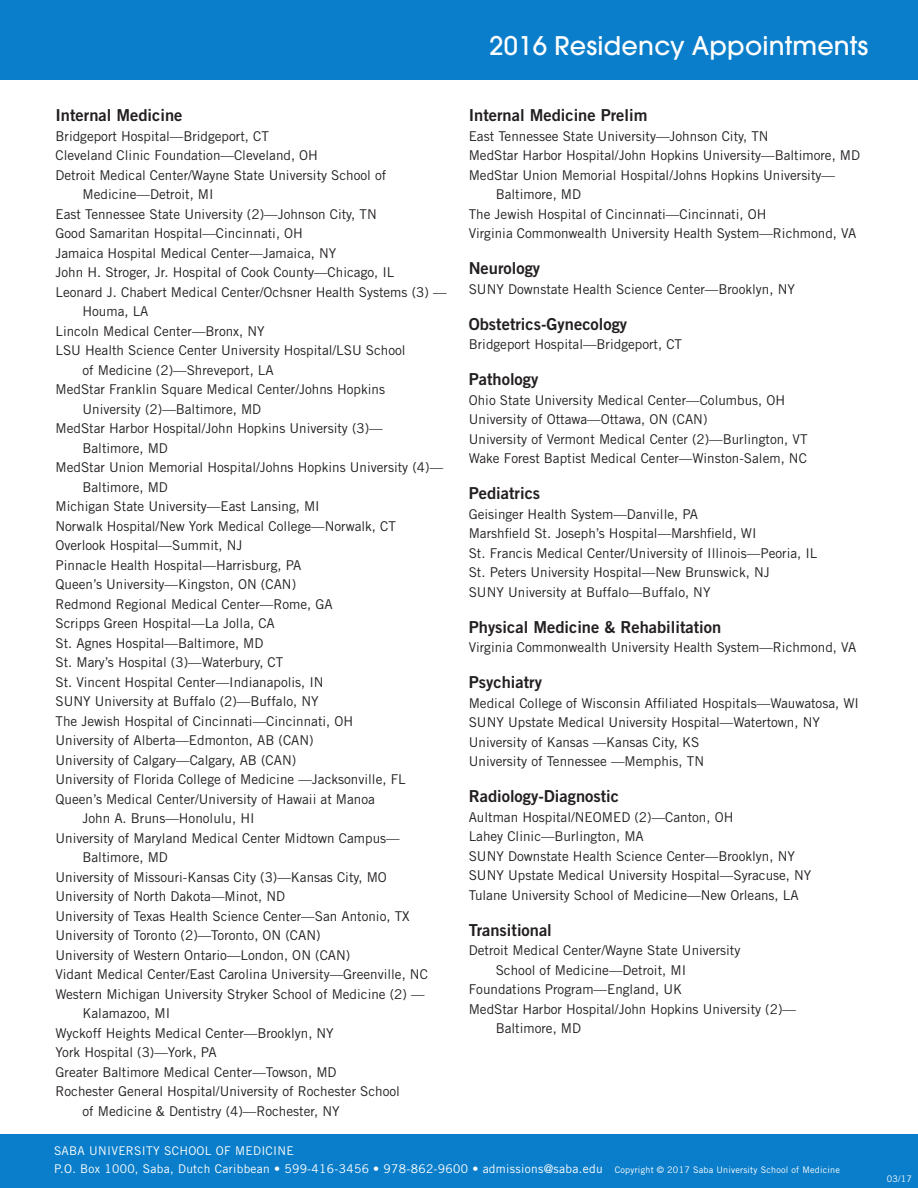
<style>
.page{position:relative;width:918px;height:1188px;background:#fff}
.page>*{position:absolute;margin:0;border:0;box-sizing:border-box;transform-origin:0 0}
.t1{font:500 25.5px "Avant Garde";letter-spacing:.01em;color:#fff}
.Heads{font:16.5px "Trade Gothic Bold Two";color:#231f20}
.Schools{font:16.5px "Trade Gothic Bold Two";color:#231f20}
.Schools-2{font:13.5px/19.5px "Trade Gothic";color:#231f20}
.Blue_Box{font:12px "Trade Gothic";letter-spacing:.025em;color:#fff}
.Blue_Box-2{font:9px "Trade Gothic";color:#fff}
.s1{font-size:9px}
</style>
<div class="page">
<div style="left:0;top:0;width:918px;height:80px;background:#0a7eca"></div>
<div style="left:0;top:1134px;width:918px;height:54px;background:#0a7eca"></div>
<p class="t1" style="left:490px;top:30px;width:380px">2016 Residency Appointments</p>
<p class="Heads" style="left:56px;top:105px;width:128px">Internal Medicine</p>
<p class="Schools-2" style="left:56px;top:126px;width:215px">Bridgeport Hospital—Bridgeport, CT</p>
<p class="Schools-2" style="left:56px;top:146px;width:264px">Cleveland Clinic Foundation—Cleveland, OH</p>
<p class="Schools-2" style="left:82px;top:165px;width:305px;text-indent:-27px">Detroit Medical Center/Wayne State University School of<br>Medicine—Detroit, MI</p>
<p class="Schools-2" style="left:56px;top:204px;width:323px">East Tennessee State University (2)—Johnson City, TN</p>
<p class="Schools-2" style="left:56px;top:224px;width:249px">Good Samaritan Hospital—Cincinnati, OH</p>
<p class="Schools-2" style="left:56px;top:243px;width:282px">Jamaica Hospital Medical Center—Jamaica, NY</p>
<p class="Schools-2" style="left:56px;top:263px;width:340px">John H. Stroger, Jr. Hospital of Cook County—Chicago, IL</p>
<p class="Schools-2" style="left:82px;top:282px;width:366px;text-indent:-27px">Leonard J. Chabert Medical Center/Ochsner Health Systems (3) —<br>Houma, LA</p>
<p class="Schools-2" style="left:56px;top:321px;width:211px">Lincoln Medical Center—Bronx, NY</p>
<p class="Schools-2" style="left:82px;top:341px;width:325px;text-indent:-27px">LSU Health Science Center University Hospital/LSU School of Medicine (2)—Shreveport, LA</p>
<p class="Schools-2" style="left:82px;top:380px;width:304px;text-indent:-27px">MedStar Franklin Square Medical Center/Johns Hopkins<br>University (2)—Baltimore, MD</p>
<p class="Schools-2" style="left:82px;top:419px;width:302px;text-indent:-27px">MedStar Harbor Hospital/John Hopkins University (3)—<br>Baltimore, MD</p>
<p class="Schools-2" style="left:82px;top:458px;width:362px;text-indent:-27px">MedStar Union Memorial Hospital/Johns Hopkins University (4)—<br>Baltimore, MD</p>
<p class="Schools-2" style="left:56px;top:497px;width:266px">Michigan State University—East Lansing, MI</p>
<p class="Schools-2" style="left:56px;top:516px;width:342px">Norwalk Hospital/New York Medical College—Norwalk, CT</p>
<p class="Schools-2" style="left:56px;top:536px;width:189px">Overlook Hospital—Summit, NJ</p>
<p class="Schools-2" style="left:56px;top:555px;width:247px">Pinnacle Health Hospital—Harrisburg, PA</p>
<p class="Schools-2" style="left:56px;top:575px;width:242px">Queen’s University—Kingston, ON (CAN)</p>
<p class="Schools-2" style="left:56px;top:594px;width:279px">Redmond Regional Medical Center—Rome, GA</p>
<p class="Schools-2" style="left:56px;top:614px;width:221px">Scripps Green Hospital—La Jolla, CA</p>
<p class="Schools-2" style="left:56px;top:633px;width:210px">St. Agnes Hospital—Baltimore, MD</p>
<p class="Schools-2" style="left:56px;top:653px;width:229px">St. Mary’s Hospital (3)—Waterbury, CT</p>
<p class="Schools-2" style="left:56px;top:672px;width:270px">St. Vincent Hospital Center—Indianapolis, IN</p>
<p class="Schools-2" style="left:56px;top:692px;width:265px">SUNY University at Buffalo (2)—Buffalo, NY</p>
<p class="Schools-2" style="left:56px;top:711px;width:299px">The Jewish Hospital of Cincinnati—Cincinnati, OH</p>
<p class="Schools-2" style="left:56px;top:731px;width:260px">University of Alberta—Edmonton, AB (CAN)</p>
<p class="Schools-2" style="left:56px;top:750px;width:242px">University of Calgary—Calgary, AB (CAN)</p>
<p class="Schools-2" style="left:56px;top:770px;width:352px">University of Florida College of Medicine —Jacksonville, FL</p>
<p class="Schools-2" style="left:82px;top:789px;width:294px;text-indent:-27px">Queen’s Medical Center/University of Hawaii at Manoa<br>John A. Bruns—Honolulu, HI</p>
<p class="Schools-2" style="left:82px;top:828px;width:319px;text-indent:-27px">University of Maryland Medical Center Midtown Campus—<br>Baltimore, MD</p>
<p class="Schools-2" style="left:56px;top:867px;width:333px">University of Missouri-Kansas City (3)—Kansas City, MO</p>
<p class="Schools-2" style="left:56px;top:887px;width:231px">University of North Dakota—Minot, ND</p>
<p class="Schools-2" style="left:56px;top:906px;width:356px">University of Texas Health Science Center—San Antonio, TX</p>
<p class="Schools-2" style="left:56px;top:926px;width:267px">University of Toronto (2)—Toronto, ON (CAN)</p>
<p class="Schools-2" style="left:56px;top:945px;width:296px">University of Western Ontario—London, ON (CAN)</p>
<p class="Schools-2" style="left:56px;top:965px;width:374px">Vidant Medical Center/East Carolina University—Greenville, NC</p>
<p class="Schools-2" style="left:82px;top:984px;width:344px;text-indent:-27px">Western Michigan University Stryker School of Medicine (2) —<br>Kalamazoo, MI</p>
<p class="Schools-2" style="left:56px;top:1023px;width:280px">Wyckoff Heights Medical Center—Brooklyn, NY</p>
<p class="Schools-2" style="left:56px;top:1043px;width:163px">York Hospital (3)—York, PA</p>
<p class="Schools-2" style="left:56px;top:1062px;width:283px">Greater Baltimore Medical Center—Towson, MD</p>
<p class="Schools-2" style="left:82px;top:1082px;width:319px;text-indent:-27px">Rochester General Hospital/University of Rochester School of Medicine &amp; Dentistry (4)—Rochester, NY</p>
<p class="Schools" style="left:469px;top:105px;width:180px">Internal Medicine Prelim</p>
<p class="Schools-2" style="left:469px;top:126px;width:301px">East Tennessee State University—Johnson City, TN</p>
<p class="Schools-2" style="left:469px;top:146px;width:393px">MedStar Harbor Hospital/John Hopkins University—Baltimore, MD</p>
<p class="Schools-2" style="left:496px;top:165px;width:341px;text-indent:-27px">MedStar Union Memorial Hospital/Johns Hopkins University—<br>Baltimore, MD</p>
<p class="Schools-2" style="left:469px;top:204px;width:299px">The Jewish Hospital of Cincinnati—Cincinnati, OH</p>
<p class="Schools-2" style="left:469px;top:224px;width:389px">Virginia Commonwealth University Health System—Richmond, VA</p>
<p class="Heads" style="left:469px;top:258px;width:73px">Neurology</p>
<p class="Schools-2" style="left:469px;top:279px;width:328px">SUNY Downstate Health Science Center—Brooklyn, NY</p>
<p class="Heads" style="left:469px;top:314px;width:160px">Obstetrics-Gynecology</p>
<p class="Schools-2" style="left:469px;top:335px;width:215px">Bridgeport Hospital—Bridgeport, CT</p>
<p class="Heads" style="left:469px;top:369px;width:71px">Pathology</p>
<p class="Schools-2" style="left:469px;top:390px;width:318px">Ohio State University Medical Center—Columbus, OH</p>
<p class="Schools-2" style="left:469px;top:410px;width:240px">University of Ottawa—Ottawa, ON (CAN)</p>
<p class="Schools-2" style="left:469px;top:429px;width:340px">University of Vermont Medical Center (2)—Burlington, VT</p>
<p class="Schools-2" style="left:469px;top:449px;width:340px">Wake Forest Baptist Medical Center—Winston-Salem, NC</p>
<p class="Heads" style="left:469px;top:483px;width:73px">Pediatrics</p>
<p class="Schools-2" style="left:469px;top:504px;width:231px">Geisinger Health System—Danville, PA</p>
<p class="Schools-2" style="left:469px;top:524px;width:289px">Marshfield St. Joseph’s Hospital—Marshfield, WI</p>
<p class="Schools-2" style="left:469px;top:543px;width:350px">St. Francis Medical Center/University of Illinois—Peoria, IL</p>
<p class="Schools-2" style="left:469px;top:563px;width:303px">St. Peters University Hospital—New Brunswick, NJ</p>
<p class="Schools-2" style="left:469px;top:582px;width:243px">SUNY University at Buffalo—Buffalo, NY</p>
<p class="Heads" style="left:469px;top:617px;width:254px">Physical Medicine &amp; Rehabilitation</p>
<p class="Schools-2" style="left:469px;top:638px;width:389px">Virginia Commonwealth University Health System—Richmond, VA</p>
<p class="Heads" style="left:469px;top:672px;width:75px">Psychiatry</p>
<p class="Schools-2" style="left:469px;top:693px;width:392px">Medical College of Wisconsin Affiliated Hospitals—Wauwatosa, WI</p>
<p class="Schools-2" style="left:469px;top:713px;width:353px">SUNY Upstate Medical University Hospital—Watertown, NY</p>
<p class="Schools-2" style="left:469px;top:732px;width:232px">University of Kansas —Kansas City, KS</p>
<p class="Schools-2" style="left:469px;top:752px;width:237px">University of Tennessee —Memphis, TN</p>
<p class="Heads" style="left:469px;top:786px;width:152px">Radiology-Diagnostic</p>
<p class="Schools-2" style="left:469px;top:807px;width:266px">Aultman Hospital/NEOMED (2)—Canton, OH</p>
<p class="Schools-2" style="left:469px;top:827px;width:177px">Lahey Clinic—Burlington, MA</p>
<p class="Schools-2" style="left:469px;top:846px;width:328px">SUNY Downstate Health Science Center—Brooklyn, NY</p>
<p class="Schools-2" style="left:469px;top:866px;width:344px">SUNY Upstate Medical University Hospital—Syracuse, NY</p>
<p class="Schools-2" style="left:469px;top:885px;width:331px">Tulane University School of Medicine—New Orleans, LA</p>
<p class="Heads" style="left:469px;top:920px;width:85px">Transitional</p>
<p class="Schools-2" style="left:496px;top:941px;width:246px;text-indent:-27px">Detroit Medical Center/Wayne State University<br>School of Medicine—Detroit, MI</p>
<p class="Schools-2" style="left:469px;top:980px;width:215px">Foundations Program—England, UK</p>
<p class="Schools-2" style="left:496px;top:999px;width:302px;text-indent:-27px">MedStar Harbor Hospital/John Hopkins University (2)—<br>Baltimore, MD</p>
<p class="Blue_Box" style="left:54px;top:1144px;width:241px">SABA UNIVERSITY SCHOOL OF MEDICINE</p>
<p class="Blue_Box" style="left:54px;top:1162px;width:788px">P.O. Box 1000, Saba, Dutch Caribbean • 599-416-3456 • 978-862-9600 • admissions@saba.edu <span class="s1">Copyright © 2017 Saba University School of Medicine</span></p>
<p class="Blue_Box-2" style="left:887px;top:1173px;width:27px">03/17</p>
</div>
